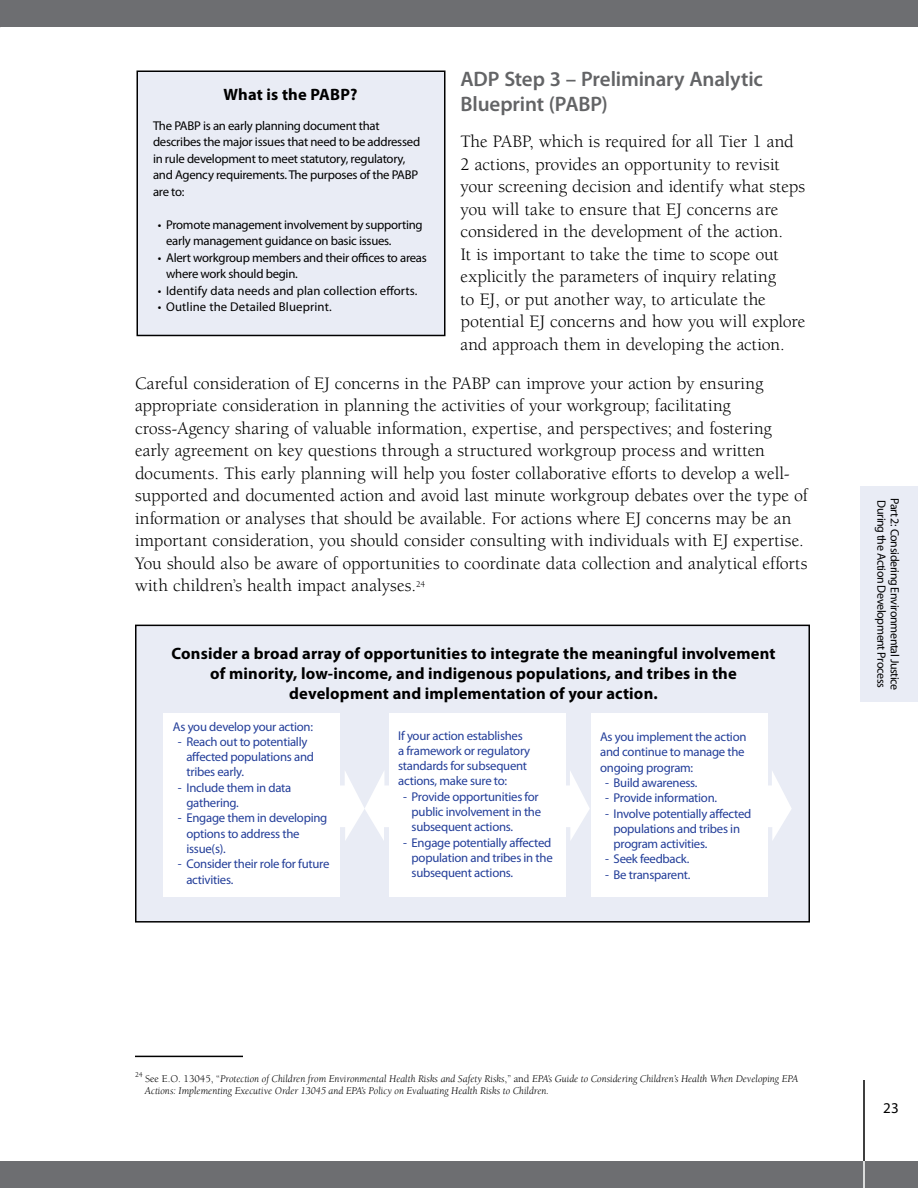
<style>
.page{position:relative;width:918px;height:1188px;background:#fff}
.page>*{position:absolute;margin:0;border:0;box-sizing:border-box;transform-origin:0 0}
.Sub-Subhead{font:600 21px/25.2px "Myriad Pro";letter-spacing:-.01em;color:#636466}
.bodytext{font:18px/22.5px "Berkeley Std";letter-spacing:-.005em;color:#000}
.Call-Out_Header{font:700 16.5px/19.8px "Myriad Pro";letter-spacing:.01em;color:#000;text-align:center}
.t1{font:15px "Myriad Pro";color:#000}
.Call-Out_Header-2{font:12.75px/15.3px "Myriad Pro";letter-spacing:-.02em;color:#233e99}
.Call-Out_Text{font:12.75px/16.5px "Myriad Pro";letter-spacing:-.02em;color:#000}
.Call-Out_Text-2{font:12.75px "Myriad Pro";letter-spacing:.01em;color:#000}
.t2{font:12px "Myriad Pro";letter-spacing:-.03em;color:#000}
.Footnote{font:italic 10.5px/12.6px "Berkeley Std";color:#000}
.s1{font-style:normal}
</style>
<div class="page">
<div style="left:0;top:1161px;width:918px;height:27px;background:#6d6e71"></div>
<div style="left:0;top:0;width:918px;height:27px;background:#6d6e71"></div>
<hr style="left:863px;top:1080px;width:2px;height:81px;background:#000">
<hr style="left:863px;top:1161px;width:2px;height:27px;background:#fff">
<div style="left:860px;top:486px;width:58px;height:216px;background:#e9ecf5"></div>
<hr style="left:135px;top:1056px;width:108px;height:1px;background:#000">
<div style="left:137px;top:71px;width:308px;height:264px;background:#e9ecf5"></div>
<div style="left:136px;top:70px;width:310px;height:266px;border:2px solid #000"></div>
<div style="left:136px;top:625px;width:673px;height:297px;background:#e9ecf5"></div>
<div style="left:135px;top:625px;width:675px;height:298px;border:2px solid #000"></div>
<div style="left:164px;top:713px;width:176px;height:184px;background:#fff"></div>
<div style="left:389px;top:713px;width:176px;height:184px;background:#fff"></div>
<svg style="left:565px;top:770px;width:25px;height:71px"></svg>
<svg style="left:340px;top:772px;width:49px;height:68px"></svg>
<div style="left:591px;top:713px;width:176px;height:184px;background:#fff"></div>
<svg style="left:767px;top:770px;width:25px;height:71px"></svg>
<p class="Sub-Subhead" style="left:460px;top:67px;width:304px">ADP Step 3 – Preliminary Analytic<br>Blueprint (PABP)</p>
<p class="bodytext" style="left:460px;top:131px;width:347px">The PABP, which is required for all Tier 1 and 2 actions, provides an opportunity to revisit your screening decision and identify what steps you will take to ensure that EJ concerns are considered in the development of the action.<br>It is important to take the time to scope out explicitly the parameters of inquiry relating<br>to EJ, or put another way, to articulate the potential EJ concerns and how you will explore and approach them in developing the action.</p>
<p class="bodytext" style="left:135px;top:372px;width:674px">Careful consideration of EJ concerns in the PABP can improve your action by ensuring appropriate consideration in planning the activities of your workgroup; facilitating cross-Agency sharing of valuable information, expertise, and perspectives; and fostering early agreement on key questions through a structured workgroup process and written documents. This early planning will help you foster collaborative efforts to develop a well&shy;supported and documented action and avoid last minute workgroup debates over the type of information or analyses that should be available. For actions where EJ concerns may be an important consideration, you should consider consulting with individuals with EJ expertise.<br>You should also be aware of opportunities to coordinate data collection and analytical efforts with children’s health impact analyses.<sup>24</sup></p>
<p class="Call-Out_Header" style="left:224px;top:85px;width:135px">What is the PABP?</p>
<p class="Call-Out_Text" style="left:153px;top:118px;width:269px">The PABP is an early planning document that describes the major issues that need to be addressed in rule development to meet statutory, regulatory, and Agency requirements. The purposes of the PABP are to:</p>
<p class="Call-Out_Text" style="left:166px;top:217px;width:258px;text-indent:-8px">• Promote management involvement by supporting early management guidance on basic issues.</p>
<p class="Call-Out_Text" style="left:166px;top:250px;width:262px;text-indent:-8px">• Alert workgroup members and their offices to areas where work should begin.</p>
<p class="Call-Out_Text-2" style="left:158px;top:284px;width:261px">• Identify data needs and plan collection efforts.</p>
<p class="Call-Out_Text-2" style="left:158px;top:300px;width:175px">• Outline the Detailed Blueprint.</p>
<p class="Call-Out_Header" style="left:172px;top:644px;width:606px">Consider a broad array of opportunities to integrate the meaningful involvement of minority, low-income, and indigenous populations, and tribes in the development and implementation of your action.</p>
<p class="Call-Out_Header-2" style="left:173px;top:719px;width:142px">As you develop your action:</p>
<p class="Call-Out_Header-2" style="left:186px;top:734px;width:129px;text-indent:-9px">- Reach out to potentially affected populations and tribes early.</p>
<p class="Call-Out_Header-2" style="left:186px;top:780px;width:106px;text-indent:-9px">- Include them in data gathering.</p>
<p class="Call-Out_Header-2" style="left:186px;top:811px;width:142px;text-indent:-9px">- Engage them in developing options to address the issue(s).</p>
<p class="Call-Out_Header-2" style="left:186px;top:857px;width:144px;text-indent:-9px">- Consider their role for future activities.</p>
<p class="Call-Out_Header-2" style="left:398px;top:728px;width:134px">If your action establishes a framework or regulatory standards for subsequent actions, make sure to:</p>
<p class="Call-Out_Header-2" style="left:412px;top:789px;width:131px;text-indent:-9px">- Provide opportunities for public involvement in the subsequent actions.</p>
<p class="Call-Out_Header-2" style="left:412px;top:835px;width:143px;text-align:justify;text-indent:-9px">- Engage potentially affected population and tribes in the subsequent actions.</p>
<p class="Call-Out_Header-2" style="left:600px;top:729px;width:148px">As you implement the action and continue to manage the ongoing program:</p>
<p class="Call-Out_Header-2" style="left:605px;top:775px;width:94px">- Build awareness.</p>
<p class="Call-Out_Header-2" style="left:605px;top:791px;width:114px">- Provide information.</p>
<p class="Call-Out_Header-2" style="left:614px;top:806px;width:139px;text-indent:-9px">- Involve potentially affected populations and tribes in program activities.</p>
<p class="Call-Out_Header-2" style="left:605px;top:852px;width:86px">- Seek feedback.</p>
<p class="Call-Out_Header-2" style="left:605px;top:867px;width:87px">- Be transparent.</p>
<p class="t2" style="left:888px;top:500px;width:189px;rotate:90deg">During the Action Development Process</p>
<p class="t2" style="left:902px;top:498px;width:194px;rotate:90deg">Part 2: Considering Environmental Justice</p>
<p class="Footnote" style="left:145px;top:1072px;width:655px;text-indent:-10px"><sup>24</sup> <span class="s1">See E.O. 13045, “</span>Protection of Children from Environmental Health Risks and Safety Risks<span class="s1">,” and</span> EPA’s Guide to Considering Children’s Health When Developing EPA<br>Actions: Implementing Executive Order 13045 and EPA’s Policy on Evaluating Health Risks to Children.</p>
<p class="t1" style="left:883px;top:1099px;width:17px">23</p>
</div>
